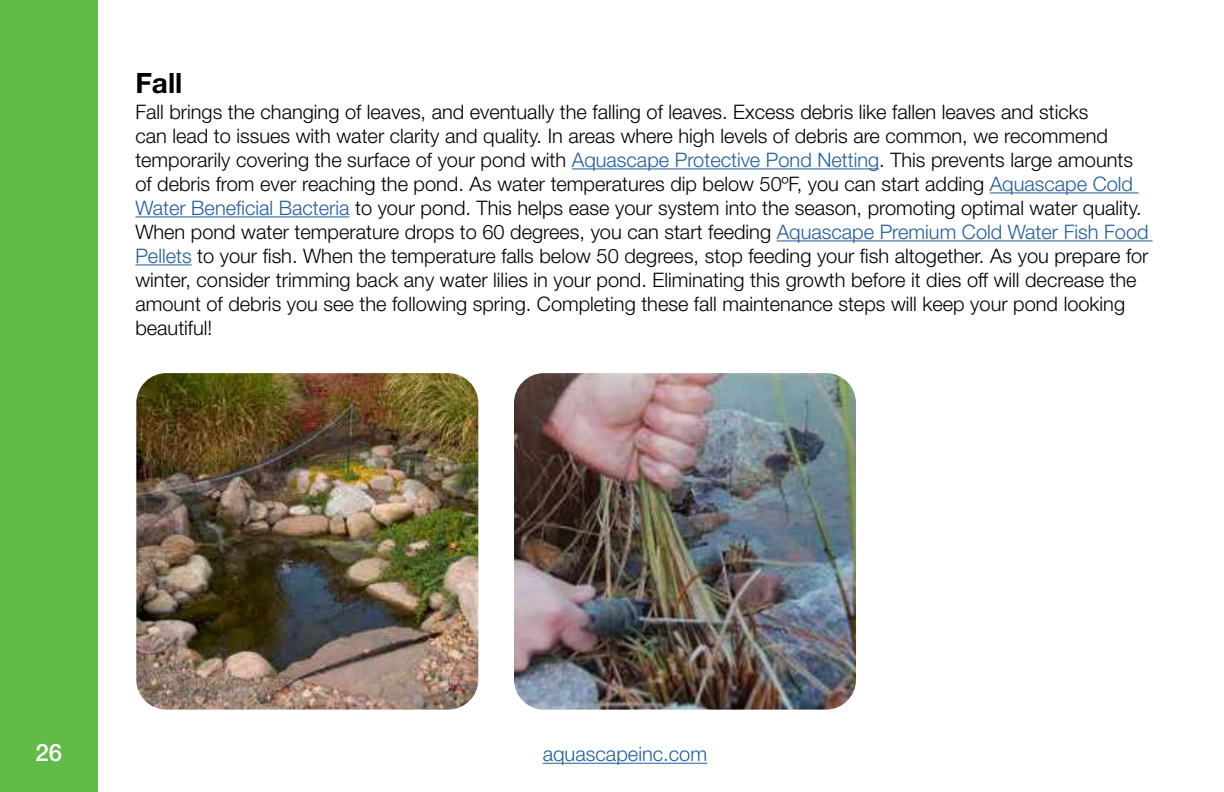
<style>
.page{position:relative;width:1224px;height:792px;background:#fff}
.page>*{position:absolute;margin:0;border:0;box-sizing:border-box;transform-origin:0 0}
.t1{font:700 28px "Helvetica Neue LT Std";color:#000}
.t2{font:500 24px "Helvetica Neue LT Std";color:#fff}
.t3{font:300 20px/24px "Helvetica Neue LT Std";color:#000}
.t4{font:300 20px "Helvetica Neue LT Std";color:#215e9e}
.s1{color:#215e9e}
</style>
<div class="page">
<img style="left:136px;top:373px;width:342px;height:337px">
<img style="left:514px;top:373px;width:342px;height:337px">
<div style="left:0;top:0;width:98px;height:792px;background:#62bb46"></div>
<hr style="left:543px;top:763px;width:164px;height:1px;background:#215e9e">
<hr style="left:572px;top:168px;width:307px;height:1px;background:#215e9e">
<hr style="left:990px;top:192px;width:149px;height:1px;background:#215e9e">
<hr style="left:135px;top:216px;width:215px;height:1px;background:#215e9e">
<hr style="left:777px;top:240px;width:376px;height:1px;background:#215e9e">
<hr style="left:135px;top:264px;width:57px;height:1px;background:#215e9e">
<h1 class="t1" style="left:135px;top:66px;width:49px">Fall</h1>
<p class="t3" style="left:135px;top:99px;width:1015px">Fall brings the changing of leaves, and eventually the falling of leaves. Excess debris like fallen leaves and sticks<br>can lead to issues with water clarity and quality. In areas where high levels of debris are common, we recommend temporarily covering the surface of your pond with <span class="s1">Aquascape Protective Pond Netting</span>. This prevents large amounts of debris from ever reaching the pond. As water temperatures dip below 50ºF, you can start adding <span class="s1">Aquascape Cold Water Beneficial Bacteria</span> to your pond. This helps ease your system into the season, promoting optimal water quality.<br>When pond water temperature drops to 60 degrees, you can start feeding <span class="s1">Aquascape Premium Cold Water Fish Food Pellets</span> to your fish. When the temperature falls below 50 degrees, stop feeding your fish altogether. As you prepare for winter, consider trimming back any water lilies in your pond. Eliminating this growth before it dies off will decrease the amount of debris you see the following spring. Completing these fall maintenance steps will keep your pond looking beautiful!</p>
<p class="t2" style="left:36px;top:738px;width:28px">26</p>
<p class="t4" style="left:543px;top:742px;width:166px">aquascapeinc.com</p>
</div>
